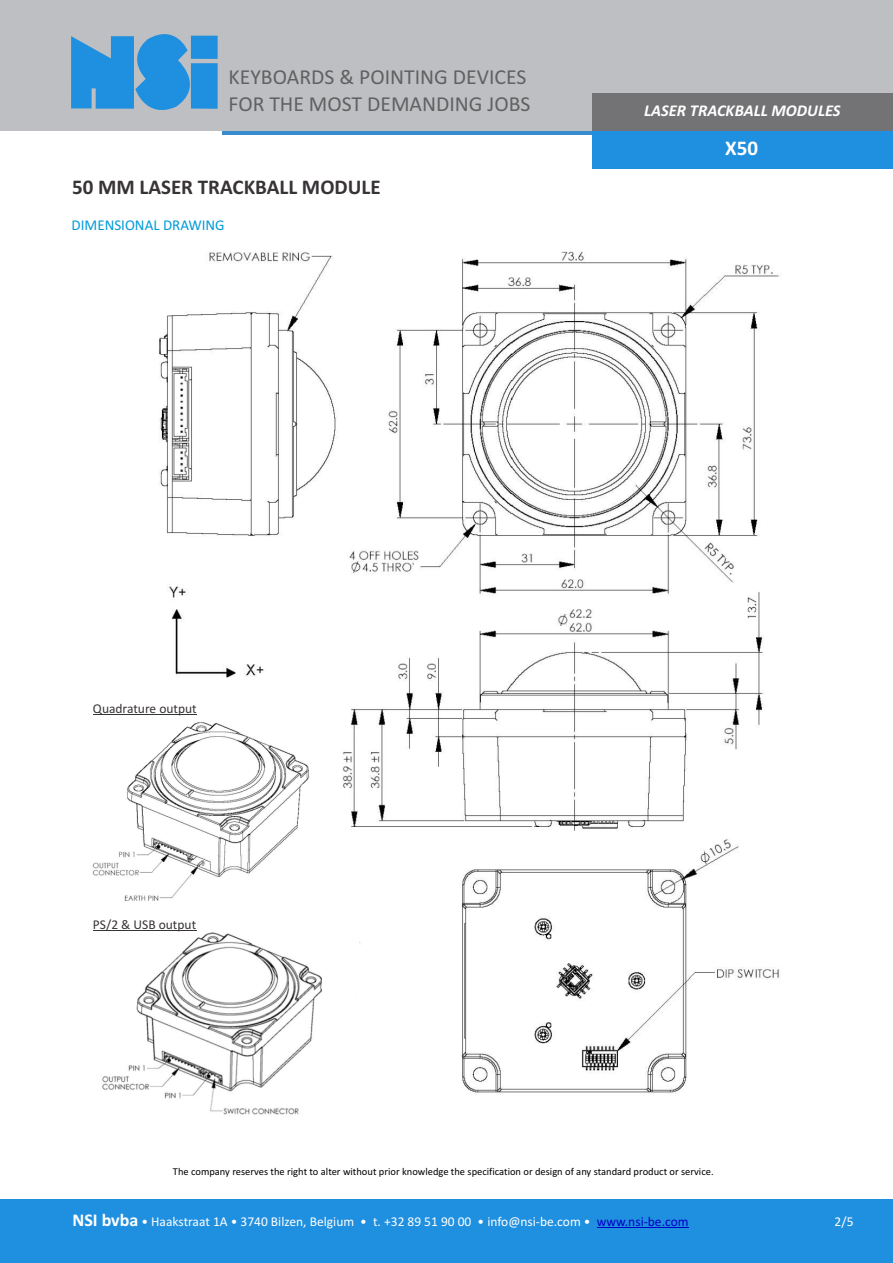
<style>
.page{position:relative;width:893px;height:1263px;background:#fff}
.page>*{position:absolute;margin:0;border:0;box-sizing:border-box;transform-origin:0 0}
.t1{font:21.45px/26.2px "Calibri";color:#616161}
.t2{font:700 21px "Calibri";color:#383336}
.t3{font:700 21px "Calibri";color:#fff}
.t4{font:italic 700 16.5px "Calibri";color:#fff}
.t5{font:15px "Calibri";color:#0099d9}
.t6{font:13.5px "Calibri";color:#fff}
.t7{font:13.5px "Calibri";color:#383336}
.t8{font:10.5px "Calibri";color:#000}
.s1{font-weight:700;font-size:18px}
.s2{color:#0000c4}
</style>
<div class="page">
<div style="left:0;top:1200px;width:893px;height:63px;background:#1f8fe0"></div>
<hr style="left:597px;top:1227px;width:92px;height:1px;background:#0000c4">
<svg style="left:222px;top:130px;width:371px;height:4px"></svg>
<div style="left:0;top:0;width:893px;height:130px;background:#bdbfc2"></div>
<svg style="left:71px;top:34px;width:134px;height:76px"></svg>
<div style="left:191px;top:36px;width:27px;height:23px;background:#1f8fe0"></div>
<div style="left:191px;top:63px;width:27px;height:46px;background:#1f8fe0"></div>
<div style="left:593px;top:131px;width:300px;height:38px;background:#1f8fe0"></div>
<div style="left:593px;top:93px;width:300px;height:38px;background:#737375"></div>
<img style="left:159px;top:251px;width:622px;height:842px">
<img style="left:102px;top:926px;width:219px;height:189px">
<img style="left:92px;top:717px;width:217px;height:199px">
<hr style="left:93px;top:714px;width:104px;height:1px;background:#383336">
<hr style="left:93px;top:930px;width:103px;height:1px;background:#383336">
<h1 class="t1" style="left:229px;top:66px;width:303px">KEYBOARDS &amp; POINTING DEVICES<br>FOR THE MOST DEMANDING JOBS</h1>
<h2 class="t2" style="left:72px;top:178px;width:310px">50 MM LASER TRACKBALL MODULE</h2>
<h3 class="t5" style="left:72px;top:219px;width:155px">DIMENSIONAL DRAWING</h3>
<h3 class="t4" style="left:644px;top:103px;width:198px">LASER TRACKBALL MODULES</h3>
<h2 class="t3" style="left:725px;top:140px;width:34px">X50</h2>
<p class="t7" style="left:93px;top:702px;width:105px">Quadrature output</p>
<p class="t7" style="left:93px;top:918px;width:105px">PS/2 &amp; USB output</p>
<p class="t8" style="left:173px;top:1167px;width:542px">The company reserves the right to alter without prior knowledge the specification or design of any standard product or service.</p>
<p class="t6" style="left:72px;top:1216px;width:618px"><span class="s1">NSI bvba</span> • Haakstraat 1A • 3740 Bilzen, Belgium • t. +32 89 51 90 00 • info@nsi-be.com • <span class="s2">www.nsi-be.com</span></p>
<p class="t6" style="left:835px;top:1216px;width:20px">2/5</p>
</div>
